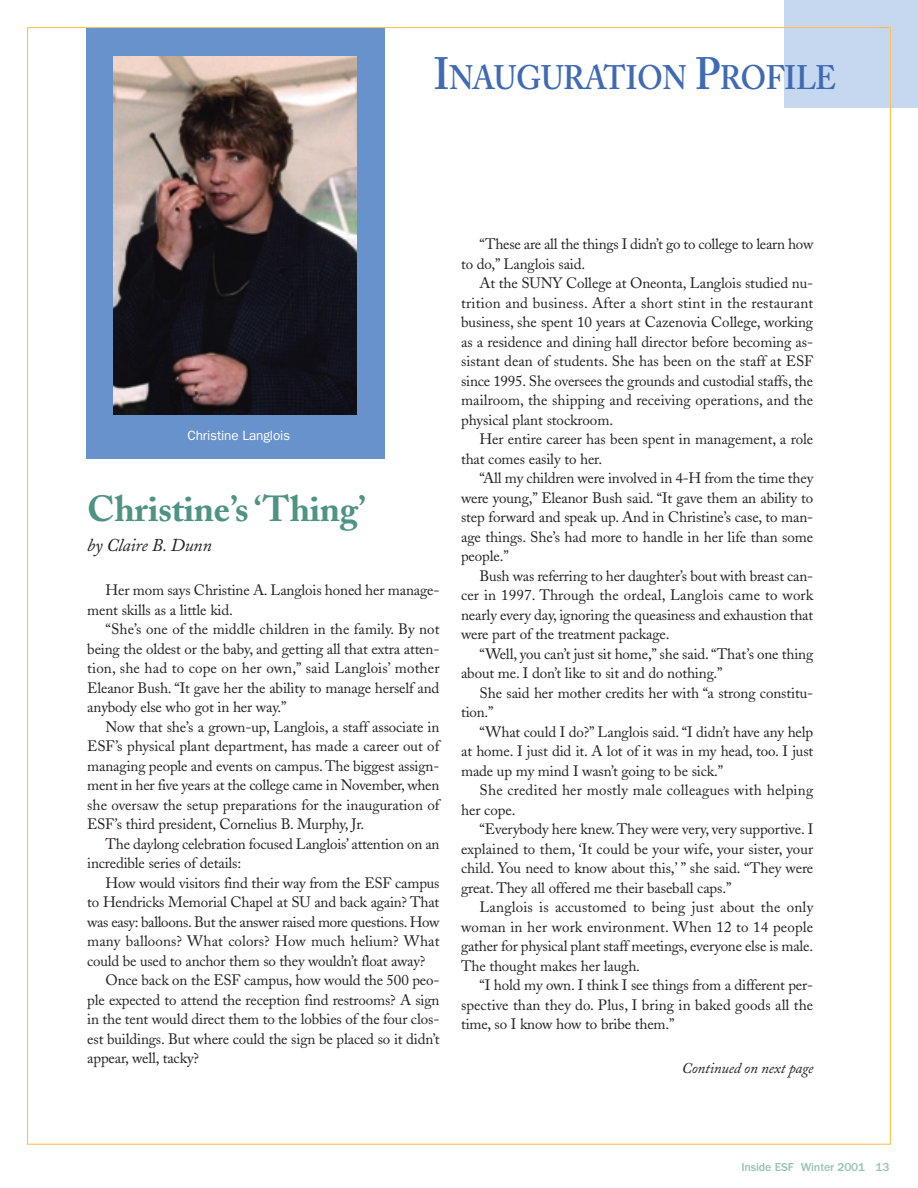
<style>
.page{position:relative;width:918px;height:1188px;background:#fff}
.page>*{position:absolute;margin:0;border:0;box-sizing:border-box;transform-origin:0 0}
.t1{font:700 36px "Adobe Caslon";letter-spacing:-.01em;color:#4f9384}
.t2{font:600 33.75px "Adobe Caslon";letter-spacing:-.015em;color:#406ab4;scale:.9 1}
.t3{font:italic 18px "Adobe Caslon";letter-spacing:-.01em;color:#231f20}
.t4{font:15px/19.5px "Adobe Caslon";letter-spacing:-.01em;color:#231f20;text-align:justify}
.t5{font:15px/19.5px "Adobe Caslon";letter-spacing:.015em;color:#231f20}
.t6{font:italic 15px "Adobe Caslon";letter-spacing:-.01em;color:#231f20}
.t7{font:13.5px "Franklin Gothic";letter-spacing:-.01em;color:#fff}
.t8{font:500 12px "Franklin Gothic";letter-spacing:-.01em;color:#97c5b0}
.s1{font-size:45px}
</style>
<div class="page">
<div style="left:784px;top:0;width:134px;height:108px;background:#c6d8ef"></div>
<div style="left:86px;top:28px;width:298px;height:431px;background:#6892cc"></div>
<img style="left:114px;top:57px;width:242px;height:357px">
<h2 class="t2" style="left:434px;top:64px;width:448px"><span class="s1">I</span>NAUGURATION <span class="s1">P</span>ROFILE</h2>
<p class="t7" style="left:188px;top:431px;width:104px">Christine Langlois</p>
<h1 class="t1" style="left:87px;top:494px;width:280px">Christine’s ‘Thing’</h1>
<p class="t3" style="left:87px;top:538px;width:126px">by Claire B. Dunn</p>
<p class="t4" style="left:87px;top:582px;width:354px;text-indent:18px">Her mom says Christine A. Langlois honed her manage&shy;ment skills as a little kid.</p>
<p class="t4" style="left:87px;top:621px;width:354px;text-indent:18px">“She’s one of the middle children in the family. By not being the oldest or the baby, and getting all that extra atten&shy;tion, she had to cope on her own,” said Langlois’ mother Eleanor Bush. “It gave her the ability to manage herself and anybody else who got in her way.”</p>
<p class="t4" style="left:87px;top:719px;width:354px;text-indent:18px">Now that she’s a grown-up, Langlois, a staff associate in ESF’s physical plant department, has made a career out of managing people and events on campus. The biggest assign&shy;ment in her five years at the college came in November, when she oversaw the setup preparations for the inauguration of ESF’s third president, Cornelius B. Murphy, Jr.</p>
<p class="t4" style="left:87px;top:836px;width:354px;text-indent:18px">The daylong celebration focused Langlois’ attention on an incredible series of details:</p>
<p class="t4" style="left:106px;top:875px;width:335px">How would visitors find their way from the ESF campus</p>
<p class="t4" style="left:87px;top:894px;width:354px">to Hendricks Memorial Chapel at SU and back again? That</p>
<p class="t4" style="left:87px;top:914px;width:354px">was easy: balloons. But the answer raised more questions. How</p>
<p class="t4" style="left:87px;top:933px;width:354px">many balloons? What colors? How much helium? What</p>
<p class="t4" style="left:87px;top:953px;width:340px">could be used to anchor them so they wouldn’t float away?</p>
<p class="t4" style="left:106px;top:972px;width:335px">Once back on the ESF campus, how would the 500 peo-</p>
<p class="t4" style="left:87px;top:992px;width:354px">ple expected to attend the reception find restrooms? A sign</p>
<p class="t4" style="left:87px;top:1011px;width:354px">in the tent would direct them to the lobbies of the four clos-</p>
<p class="t4" style="left:87px;top:1031px;width:354px">est buildings. But where could the sign be placed so it didn’t</p>
<p class="t4" style="left:87px;top:1050px;width:113px">appear, well, tacky?</p>
<p class="t4" style="left:461px;top:236px;width:354px;text-indent:18px">“These are all the things I didn’t go to college to learn how to do,” Langlois said.</p>
<p class="t4" style="left:461px;top:275px;width:354px;text-indent:18px">At the SUNY College at Oneonta, Langlois studied nu&shy;trition and business. After a short stint in the restaurant business, she spent 10 years at Cazenovia College, working as a residence and dining hall director before becoming as&shy;sistant dean of students. She has been on the staff at ESF since 1995. She oversees the grounds and custodial staffs, the mailroom, the shipping and receiving operations, and the physical plant stockroom.</p>
<p class="t4" style="left:461px;top:431px;width:354px;text-indent:18px">Her entire career has been spent in management, a role that comes easily to her.</p>
<p class="t4" style="left:461px;top:470px;width:354px;text-indent:18px">“All my children were involved in 4-H from the time they were young,” Eleanor Bush said. “It gave them an ability to step forward and speak up. And in Christine’s case, to man&shy;age things. She’s had more to handle in her life than some people.”</p>
<p class="t4" style="left:461px;top:568px;width:354px;text-indent:18px">Bush was referring to her daughter’s bout with breast can&shy;cer in 1997. Through the ordeal, Langlois came to work nearly every day, ignoring the queasiness and exhaustion that were part of the treatment package.</p>
<p class="t4" style="left:461px;top:646px;width:354px;text-indent:18px">“Well, you can’t just sit home,” she said.“That’s one thing about me. I don’t like to sit and do nothing.”</p>
<p class="t4" style="left:461px;top:685px;width:354px;text-indent:18px">She said her mother credits her with “a strong constitu&shy;tion.”</p>
<p class="t4" style="left:461px;top:724px;width:354px;text-indent:18px">“What could I do?” Langlois said. “I didn’t have any help at home. I just did it. A lot of it was in my head, too. I just made up my mind I wasn’t going to be sick.”</p>
<p class="t5" style="left:461px;top:782px;width:354px;text-indent:18px">She credited her mostly male colleagues with helping her cope.</p>
<p class="t4" style="left:461px;top:821px;width:354px;text-indent:18px">“Everybody here knew. They were very, very supportive. I explained to them, ‘It could be your wife, your sister, your child. You need to know about this,’ ” she said. “They were great. They all offered me their baseball caps.”</p>
<p class="t4" style="left:461px;top:899px;width:354px;text-indent:18px">Langlois is accustomed to being just about the only woman in her work environment. When 12 to 14 people gather for physical plant staff meetings, everyone else is male.<br>The thought makes her laugh.</p>
<p class="t4" style="left:461px;top:977px;width:354px;text-indent:18px">“I hold my own. I think I see things from a different per&shy;spective than they do. Plus, I bring in baked goods all the time, so I know how to bribe them.”</p>
<p class="t6" style="left:682px;top:1062px;width:133px">Continued on next page</p>
<p class="t8" style="left:741px;top:1163px;width:150px">Inside ESF Winter 2001 13</p>
</div>
